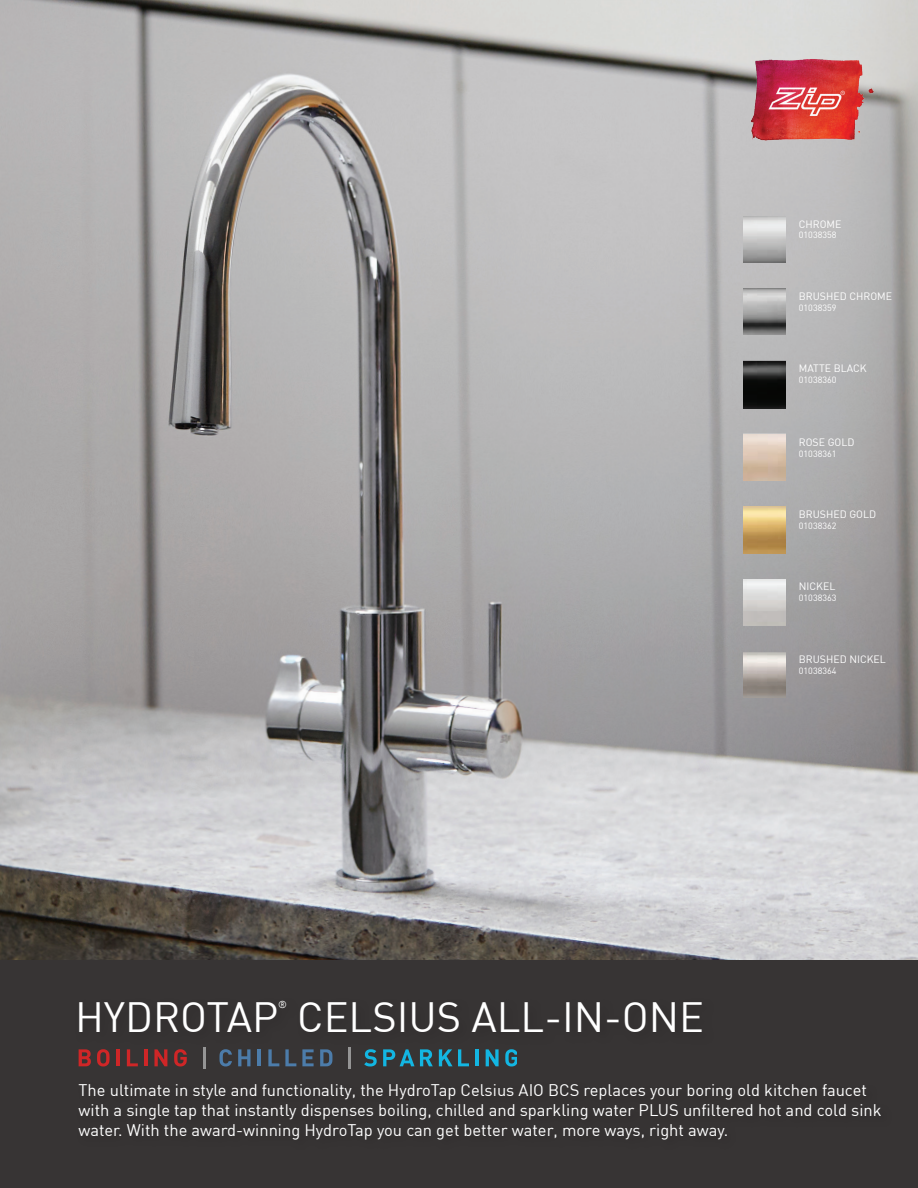
<style>
.page{position:relative;width:918px;height:1188px;background:#fff}
.page>*{position:absolute;margin:0;border:0;box-sizing:border-box;transform-origin:0 0}
.t1{font:41.55px "DIN";color:#fff}
.t2{font:16.5px/19.8px "DIN";color:#fff}
.t3{font:10.5px "DIN";color:#fff}
.t4{font:10.05px "DIN";color:#fff}
.t5{font:9px "DIN";color:#fff}
</style>
<div class="page">
<div style="left:0;top:960px;width:918px;height:228px;background:#373434"></div>
<img style="left:0;top:0;width:918px;height:960px">
<img style="left:745px;top:56px;width:133px;height:89px">
<img style="left:743px;top:216px;width:43px;height:46px">
<img style="left:743px;top:434px;width:43px;height:47px">
<img style="left:743px;top:507px;width:43px;height:46px">
<img style="left:743px;top:579px;width:43px;height:47px">
<img style="left:743px;top:653px;width:43px;height:45px">
<img style="left:743px;top:288px;width:43px;height:47px">
<img style="left:743px;top:360px;width:43px;height:49px">
<svg style="left:79px;top:1049px;width:12px;height:17px"></svg>
<svg style="left:97px;top:1049px;width:13px;height:17px"></svg>
<hr style="left:116px;top:1049px;width:4px;height:17px;background:#cf2627">
<svg style="left:127px;top:1049px;width:11px;height:17px"></svg>
<hr style="left:144px;top:1049px;width:3px;height:17px;background:#cf2627">
<svg style="left:154px;top:1049px;width:13px;height:17px"></svg>
<svg style="left:174px;top:1049px;width:13px;height:17px"></svg>
<svg style="left:219px;top:1049px;width:13px;height:17px"></svg>
<svg style="left:238px;top:1049px;width:13px;height:17px"></svg>
<hr style="left:258px;top:1049px;width:3px;height:17px;background:#4c7caa">
<svg style="left:268px;top:1049px;width:11px;height:17px"></svg>
<svg style="left:285px;top:1049px;width:11px;height:17px"></svg>
<svg style="left:302px;top:1049px;width:12px;height:17px"></svg>
<svg style="left:320px;top:1049px;width:12px;height:17px"></svg>
<svg style="left:364px;top:1049px;width:13px;height:17px"></svg>
<svg style="left:383px;top:1049px;width:50px;height:17px"></svg>
<svg style="left:439px;top:1049px;width:30px;height:17px"></svg>
<hr style="left:475px;top:1049px;width:3px;height:17px;background:#13b6e2">
<svg style="left:486px;top:1049px;width:13px;height:17px"></svg>
<svg style="left:505px;top:1049px;width:11px;height:17px"></svg>
<hr style="left:203px;top:1047px;width:3px;height:22px;background:#959595">
<hr style="left:349px;top:1047px;width:2px;height:22px;background:#959595">
<p class="t3" style="left:799px;top:217px;width:44px">CHROME</p>
<p class="t5" style="left:799px;top:230px;width:39px">01038358</p>
<p class="t3" style="left:799px;top:290px;width:95px">BRUSHED CHROME</p>
<p class="t5" style="left:799px;top:302px;width:39px">01038359</p>
<p class="t3" style="left:799px;top:362px;width:69px">MATTE BLACK</p>
<p class="t5" style="left:799px;top:374px;width:39px">01038360</p>
<p class="t3" style="left:799px;top:435px;width:57px">ROSE GOLD</p>
<p class="t5" style="left:799px;top:448px;width:39px">01038361</p>
<p class="t3" style="left:799px;top:508px;width:79px">BRUSHED GOLD</p>
<p class="t5" style="left:799px;top:520px;width:39px">01038362</p>
<p class="t3" style="left:799px;top:579px;width:38px">NICKEL</p>
<p class="t5" style="left:799px;top:592px;width:39px">01038363</p>
<p class="t3" style="left:799px;top:653px;width:89px">BRUSHED NICKEL</p>
<p class="t5" style="left:799px;top:665px;width:39px">01038364</p>
<h1 class="t1" style="left:75px;top:991px;width:205px">HYDROTAP</h1>
<p class="t4" style="left:278px;top:998px;width:10px">®</p>
<h1 class="t1" style="left:297px;top:991px;width:408px">CELSIUS ALL-IN-ONE</h1>
<p class="t2" style="left:79px;top:1080px;width:805px">The ultimate in style and functionality, the HydroTap Celsius AIO BCS replaces your boring old kitchen faucet with a single tap that instantly dispenses boiling, chilled and sparkling water PLUS unfiltered hot and cold sink water. With the award-winning HydroTap you can get better water, more ways, right away.</p>
</div>
